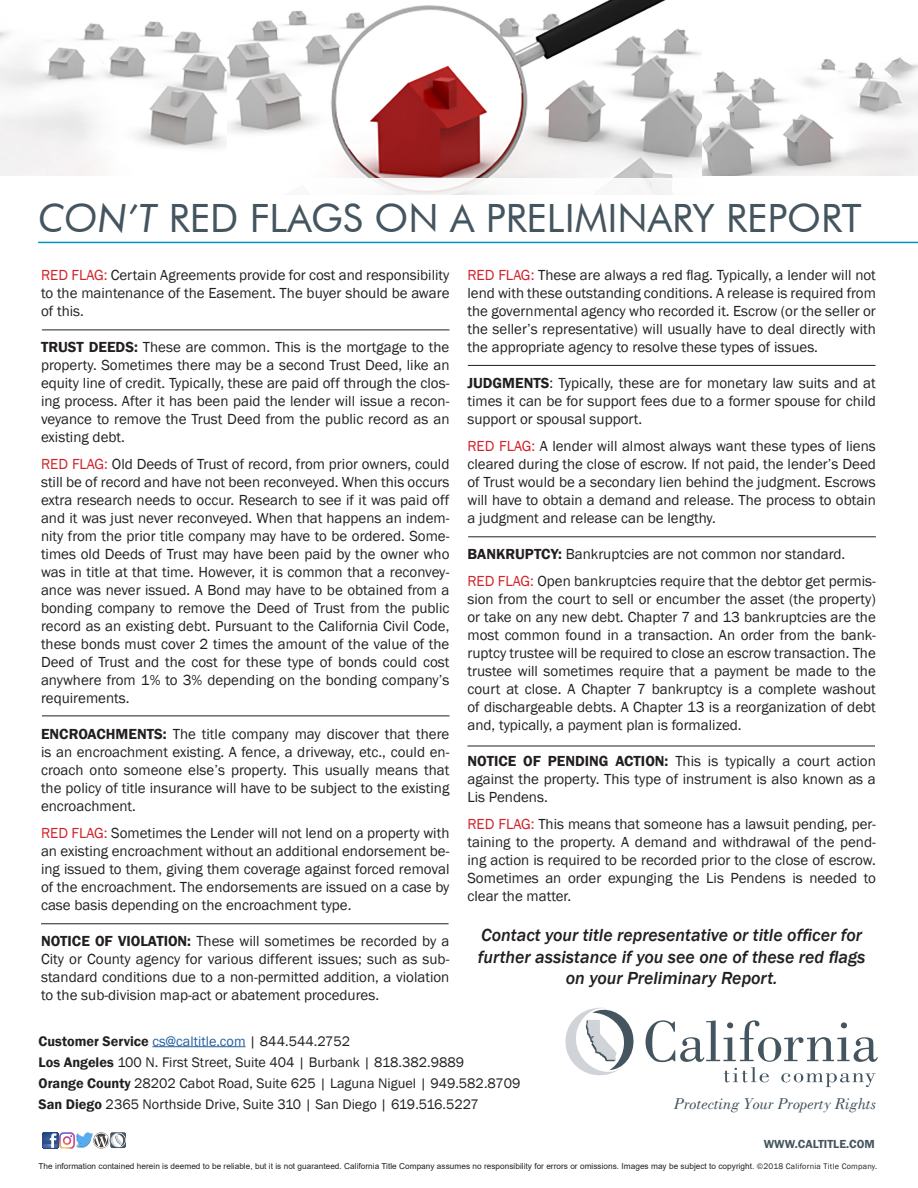
<style>
.page{position:relative;width:918px;height:1188px;background:#fff}
.page>*{position:absolute;margin:0;border:0;box-sizing:border-box;transform-origin:0 0}
.t1{font:39px "Futura BT";color:#45555f}
.t2{font:italic 500 18px/21.6px "Franklin Gothic";color:#231f20;text-align:center}
.t3{font:16.5px "Capelli Italic SWFTE";color:#45555f}
.t4{font:15px/18px "Franklin Gothic";color:#231f20;text-align:justify}
.t5{font:14.25px "Franklin Gothic";color:#231f20}
.t6{font:600 14.25px "Franklin Gothic";color:#231f20}
.t7{font:600 12px "Franklin Gothic";color:#45555f}
.t8{font:8.25px "Arial";letter-spacing:.005em;color:#231f20}
.s1{font-style:italic}
.s2{color:#d1232a}
.s3{font-weight:600}
.s4{font-weight:400;color:#225ea0}
.s5{font-weight:400}
.s6{font-family:"Franklin Gothic"}
</style>
<div class="page">
<img style="left:228px;top:0;width:475px;height:178px">
<hr style="left:38px;top:242px;width:880px;height:1px;background:#0093c7">
<hr style="left:42px;top:330px;width:407px;height:1px;background:#231f20">
<hr style="left:468px;top:365px;width:408px;height:1px;background:#231f20">
<svg style="left:42px;top:1133px;width:16px;height:15px"></svg>
<img style="left:59px;top:1133px;width:13px;height:16px">
<img style="left:72px;top:1132px;width:21px;height:17px">
<svg style="left:93px;top:1132px;width:33px;height:16px"></svg>
<hr style="left:42px;top:716px;width:407px;height:1px;background:#231f20">
<hr style="left:467px;top:746px;width:408px;height:1px;background:#231f20">
<hr style="left:41px;top:923px;width:408px;height:1px;background:#231f20">
<svg style="left:646px;top:1020px;width:232px;height:67px"></svg>
<svg style="left:565px;top:1007px;width:69px;height:69px"></svg>
<hr style="left:152px;top:1046px;width:94px;height:1px;background:#225ea0">
<img style="left:702px;top:1px;width:216px;height:174px">
<img style="left:0;top:21px;width:226px;height:154px">
<hr style="left:468px;top:536px;width:408px;height:1px;background:#231f20">
<p class="t1" style="left:38px;top:195px;width:825px"><span class="s1">CON’T</span> RED FLAGS ON A PRELIMINARY REPORT</p>
<p class="t4" style="left:41px;top:267px;width:410px"><span class="s2">RED FLAG:</span> Certain Agreements provide for cost and responsibility to the maintenance of the Easement. The buyer should be aware of this.</p>
<p class="t4" style="left:41px;top:339px;width:410px"><span class="s3">TRUST DEEDS:</span> These are common. This is the mortgage to the property. Sometimes there may be a second Trust Deed, like an equity line of credit. Typically, these are paid off through the clos&shy;ing process. After it has been paid the lender will issue a recon&shy;veyance to remove the Trust Deed from the public record as an existing debt.</p>
<p class="t4" style="left:41px;top:456px;width:410px"><span class="s2">RED FLAG:</span> Old Deeds of Trust of record, from prior owners, could still be of record and have not been reconveyed. When this occurs extra research needs to occur. Research to see if it was paid off and it was just never reconveyed. When that happens an indem&shy;nity from the prior title company may have to be ordered. Some&shy;times old Deeds of Trust may have been paid by the owner who was in title at that time. However, it is common that a reconvey&shy;ance was never issued. A Bond may have to be obtained from a bonding company to remove the Deed of Trust from the public record as an existing debt. Pursuant to the California Civil Code, these bonds must cover 2 times the amount of the value of the Deed of Trust and the cost for these type of bonds could cost anywhere from 1% to 3% depending on the bonding company’s requirements.</p>
<p class="t4" style="left:41px;top:726px;width:410px"><span class="s3">ENCROACHMENTS:</span> The title company may discover that there is an encroachment existing. A fence, a driveway, etc., could en&shy;croach onto someone else’s property. This usually means that the policy of title insurance will have to be subject to the existing encroachment.</p>
<p class="t4" style="left:41px;top:825px;width:410px"><span class="s2">RED FLAG:</span> Sometimes the Lender will not lend on a property with an existing encroachment without an additional endorsement be&shy;ing issued to them, giving them coverage against forced removal of the encroachment. The endorsements are issued on a case by case basis depending on the encroachment type.</p>
<p class="t4" style="left:41px;top:933px;width:410px"><span class="s3">NOTICE OF VIOLATION:</span> These will sometimes be recorded by a City or County agency for various different issues; such as sub&shy;standard conditions due to a non-permitted addition, a violation to the sub-division map-act or abatement procedures.</p>
<p class="t4" style="left:467px;top:267px;width:410px"><span class="s2">RED FLAG:</span> These are always a red flag. Typically, a lender will not lend with these outstanding conditions. A release is required from the governmental agency who recorded it. Escrow (or the seller or the seller’s representative) will usually have to deal directly with the appropriate agency to resolve these types of issues.</p>
<p class="t4" style="left:467px;top:375px;width:410px"><span class="s3">JUDGMENTS</span>: Typically, these are for monetary law suits and at times it can be for support fees due to a former spouse for child support or spousal support.</p>
<p class="t4" style="left:467px;top:438px;width:410px"><span class="s2">RED FLAG:</span> A lender will almost always want these types of liens cleared during the close of escrow. If not paid, the lender’s Deed of Trust would be a secondary lien behind the judgment. Escrows will have to obtain a demand and release. The process to obtain a judgment and release can be lengthy.</p>
<p class="t4" style="left:467px;top:546px;width:379px"><span class="s3">BANKRUPTCY:</span> Bankruptcies are not common nor standard.</p>
<p class="t4" style="left:467px;top:573px;width:410px"><span class="s2">RED FLAG:</span> Open bankruptcies require that the debtor get permis&shy;sion from the court to sell or encumber the asset (the property) or take on any new debt. Chapter 7 and 13 bankruptcies are the most common found in a transaction. An order from the bank&shy;ruptcy trustee will be required to close an escrow transaction. The trustee will sometimes require that a payment be made to the court at close. A Chapter 7 bankruptcy is a complete washout of dischargeable debts. A Chapter 13 is a reorganization of debt and, typically, a payment plan is formalized.</p>
<p class="t4" style="left:467px;top:753px;width:410px"><span class="s3">NOTICE OF PENDING ACTION:</span> This is typically a court action against the property. This type of instrument is also known as a Lis Pendens.</p>
<p class="t4" style="left:467px;top:816px;width:410px"><span class="s2">RED FLAG:</span> This means that someone has a lawsuit pending, per&shy;taining to the property. A demand and withdrawal of the pend&shy;ing action is required to be recorded prior to the close of escrow.<br>Sometimes an order expunging the Lis Pendens is needed to clear the matter.</p>
<p class="t2" style="left:478px;top:924px;width:389px">Contact your title representative or title officer for further assistance if you see one of these red flags on your Preliminary Report.</p>
<p class="t6" style="left:39px;top:1032px;width:313px">Customer Service <span class="s4">cs@caltitle.com</span> <span class="s5">| 844.544.2752</span></p>
<p class="t5" style="left:39px;top:1053px;width:427px"><span class="s3">Los Angeles</span> 100 N. First Street, Suite 404 | Burbank | 818.382.9889</p>
<p class="t5" style="left:39px;top:1074px;width:483px"><span class="s3">Orange County</span> 28202 Cabot Road, Suite 625 | Laguna Niguel | 949.582.8709</p>
<p class="t5" style="left:39px;top:1095px;width:442px"><span class="s3">San Diego</span> 2365 Northside Drive, Suite 310 | San Diego | 619.516.5227</p>
<p class="t3" style="left:675px;top:1094px;width:203px">Protecting Your Property Rights</p>
<p class="t7" style="left:764px;top:1136px;width:112px">WWW.CALTITLE.COM</p>
<p class="t8" style="left:39px;top:1161px;width:840px">The information contained herein is deemed to be reliable, but it is not guaranteed. California Title Company assumes no responsibility for errors or omissions. Images may be subject to copyright. <span class="s6">©2018 California Title Company.</span></p>
</div>
